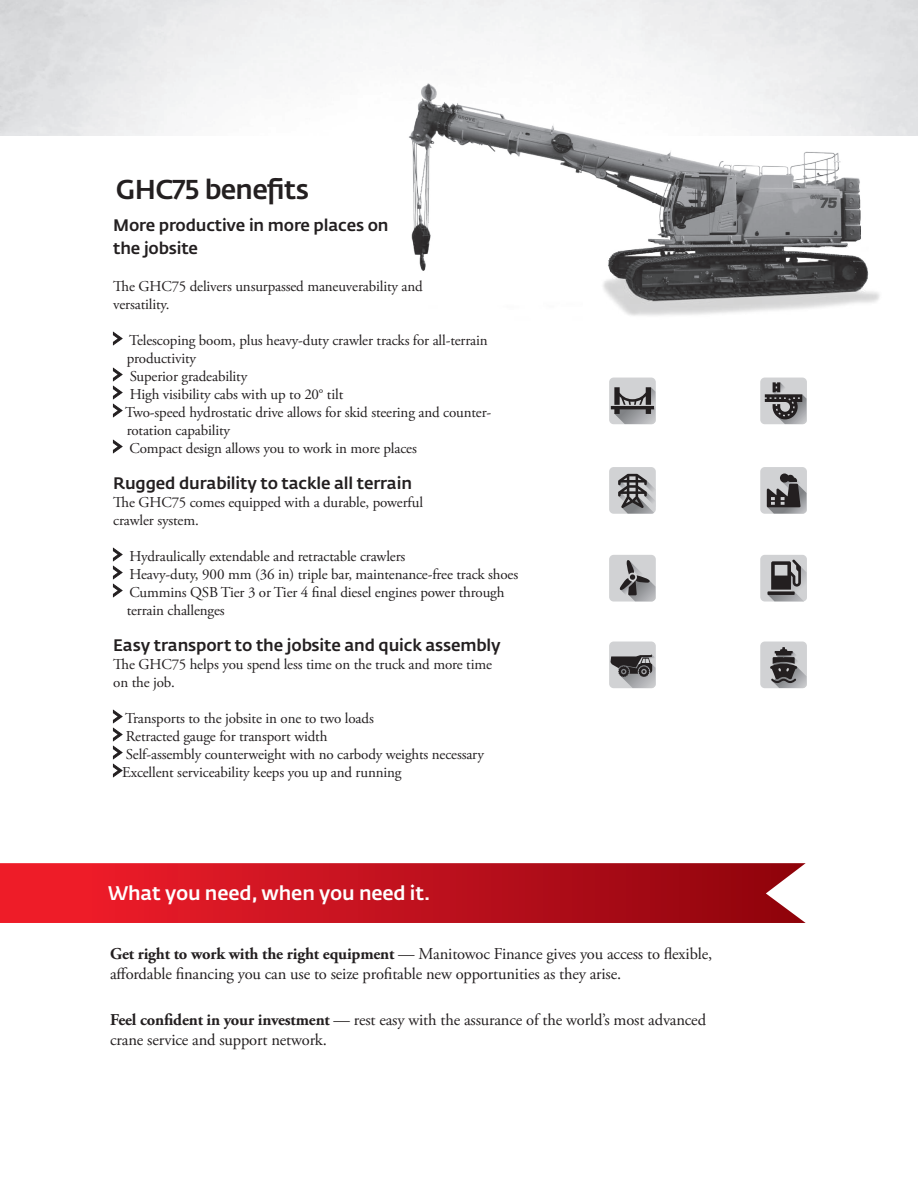
<style>
.page{position:relative;width:918px;height:1188px;background:#fff}
.page>*{position:absolute;margin:0;border:0;box-sizing:border-box;transform-origin:0 0}
.t1{font:500 27px "Fedra Sans Pro";letter-spacing:-.025em;color:#231f20}
.t2{font:500 19.5px "Fedra Sans Pro";letter-spacing:-.01em;color:#fff}
.t3{font:16.5px/19.5px "Adobe Garamond Pro";letter-spacing:-.01em;color:#231f20}
.t4{font:500 16.5px/22.5px "Fedra Sans Pro";letter-spacing:-.01em;color:#231f20}
.t5{font:15px/18px "Adobe Garamond Pro";letter-spacing:-.01em;color:#231f20}
.s1{font-weight:700}
</style>
<div class="page">
<div style="left:609px;top:378px;width:47px;height:46px;background:#d1d2d4;border-radius:5px"></div>
<svg style="left:611px;top:387px;width:44px;height:37px"></svg>
<div style="left:760px;top:378px;width:47px;height:46px;background:#d1d2d4;border-radius:5px"></div>
<svg style="left:765px;top:382px;width:42px;height:42px"></svg>
<div style="left:609px;top:467px;width:47px;height:47px;background:#d1d2d4;border-radius:5px"></div>
<svg style="left:618px;top:474px;width:37px;height:40px"></svg>
<div style="left:760px;top:467px;width:47px;height:47px;background:#d1d2d4;border-radius:5px"></div>
<svg style="left:767px;top:473px;width:40px;height:41px"></svg>
<div style="left:609px;top:555px;width:47px;height:47px;background:#d1d2d4;border-radius:5px"></div>
<svg style="left:619px;top:560px;width:36px;height:41px"></svg>
<div style="left:760px;top:555px;width:47px;height:47px;background:#d1d2d4;border-radius:5px"></div>
<svg style="left:768px;top:559px;width:39px;height:42px"></svg>
<div style="left:609px;top:642px;width:47px;height:46px;background:#d1d2d4;border-radius:5px"></div>
<svg style="left:610px;top:654px;width:45px;height:34px"></svg>
<div style="left:760px;top:642px;width:47px;height:46px;background:#d1d2d4;border-radius:5px"></div>
<svg style="left:770px;top:647px;width:37px;height:41px"></svg>
<svg style="left:113px;top:332px;width:10px;height:13px"></svg>
<svg style="left:113px;top:368px;width:10px;height:49px"></svg>
<svg style="left:113px;top:440px;width:10px;height:13px"></svg>
<svg style="left:113px;top:548px;width:10px;height:49px"></svg>
<svg style="left:113px;top:710px;width:10px;height:67px"></svg>
<img style="left:387px;top:21px;width:507px;height:357px">
<svg style="left:0;top:863px;width:806px;height:60px;background:#c41723"></svg>
<h1 class="t1" style="left:116px;top:173px;width:195px">GHC75 benefits</h1>
<p class="t4" style="left:113px;top:214px;width:277px">More productive in more places on the jobsite</p>
<p class="t5" style="left:113px;top:278px;width:311px">The GHC75 delivers unsurpassed maneuverability and versatility.</p>
<p class="t5" style="left:129px;top:332px;width:360px">Telescoping boom, plus heavy-duty crawler tracks for all-terrain</p>
<p class="t5" style="left:127px;top:350px;width:71px">productivity</p>
<p class="t5" style="left:130px;top:368px;width:119px">Superior gradeability</p>
<p class="t5" style="left:130px;top:386px;width:215px">High visibility cabs with up to 20° tilt</p>
<p class="t5" style="left:125px;top:404px;width:368px">Two-speed hydrostatic drive allows for skid steering and counter-</p>
<p class="t5" style="left:127px;top:422px;width:105px">rotation capability</p>
<p class="t5" style="left:130px;top:440px;width:289px">Compact design allows you to work in more places</p>
<p class="t4" style="left:113px;top:472px;width:300px">Rugged durability to tackle all terrain</p>
<p class="t5" style="left:113px;top:494px;width:311px">The GHC75 comes equipped with a durable, powerful crawler system.</p>
<p class="t5" style="left:127px;top:548px;width:393px">Hydraulically extendable and retractable crawlers<br>Heavy-duty, 900 mm (36 in) triple bar, maintenance-free track shoes Cummins QSB Tier 3 or Tier 4 final diesel engines power through terrain challenges</p>
<p class="t4" style="left:113px;top:634px;width:389px">Easy transport to the jobsite and quick assembly</p>
<p class="t5" style="left:113px;top:656px;width:380px">The GHC75 helps you spend less time on the truck and more time on the job.</p>
<p class="t5" style="left:122px;top:710px;width:363px">Transports to the jobsite in one to two loads<br>Retracted gauge for transport width<br>Self-assembly counterweight with no carbody weights necessary Excellent serviceability keeps you up and running</p>
<h2 class="t2" style="left:108px;top:881px;width:324px">What you need, when you need it.</h2>
<p class="t3" style="left:110px;top:945px;width:604px"><span class="s1">Get right to work with the right equipment</span> — Manitowoc Finance gives you access to flexible, affordable financing you can use to seize profitable new opportunities as they arise.</p>
<p class="t3" style="left:110px;top:1011px;width:597px"><span class="s1">Feel confident in your investment</span> — rest easy with the assurance of the world’s most advanced crane service and support network.</p>
</div>
